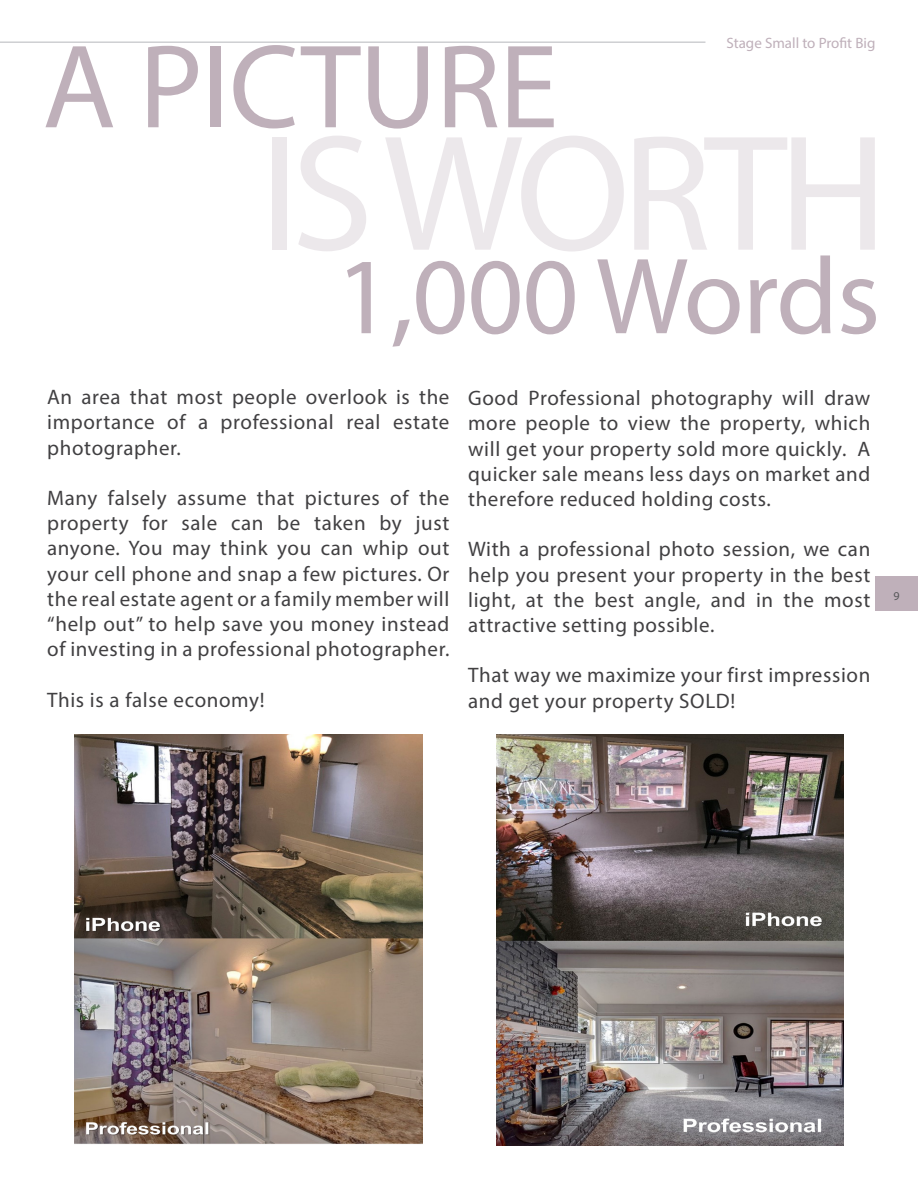
<style>
.page{position:relative;width:918px;height:1188px;background:#fff}
.page>*{position:absolute;margin:0;border:0;box-sizing:border-box;transform-origin:0 0}
.t1{font:166.5px "Myriad Pro";letter-spacing:-.05em;color:#ece8eb}
.t2{font:120px "Myriad Pro";letter-spacing:-.01em;color:#bfb0ba}
.t3{font:109.5px "Myriad Pro";letter-spacing:-.01em;color:#bfb0ba}
.Body_Text{font:21px/25.2px "Myriad Pro";letter-spacing:.03em;color:#414042;text-align:justify}
.t4{font:15px "Myriad Pro";color:#bfb0ba}
.t5{font:12px "Myriad Pro";color:#57585a}
</style>
<div class="page">
<div style="left:875px;top:577px;width:43px;height:34px;background:#bfb0ba"></div>
<hr style="left:0;top:42px;width:705px;height:1px;background:#b6b7bb">
<img style="left:497px;top:735px;width:347px;height:410px">
<img style="left:74px;top:735px;width:348px;height:409px">
<p class="t4" style="left:726px;top:34px;width:151px">Stage Small to Profit Big</p>
<h2 class="t2" style="left:43px;top:13px;width:517px">A PICTURE</h2>
<h1 class="t1" style="left:260px;top:91px;width:629px">IS WORTH</h1>
<h3 class="t3" style="left:336px;top:229px;width:546px">1,000 Words</h3>
<p class="Body_Text" style="left:47px;top:384px;width:404px">An area that most people overlook is the importance of a professional real estate photographer.</p>
<p class="Body_Text" style="left:47px;top:485px;width:404px">Many falsely assume that pictures of the property for sale can be taken by just anyone. You may think you can whip out your cell phone and snap a few pictures. Or the real estate agent or a family member will “help out” to help save you money instead of investing in a professional photographer.</p>
<p class="Body_Text" style="left:47px;top:687px;width:219px">This is a false economy!</p>
<p class="Body_Text" style="left:468px;top:385px;width:404px">Good Professional photography will draw more people to view the property, which will get your property sold more quickly. A quicker sale means less days on market and therefore reduced holding costs.</p>
<p class="Body_Text" style="left:468px;top:536px;width:404px">With a professional photo session, we can help you present your property in the best light, at the best angle, and in the most attractive setting possible.</p>
<p class="Body_Text" style="left:468px;top:662px;width:404px">That way we maximize your first impression and get your property SOLD!</p>
<p class="t5" style="left:894px;top:588px;width:8px">9</p>
</div>
